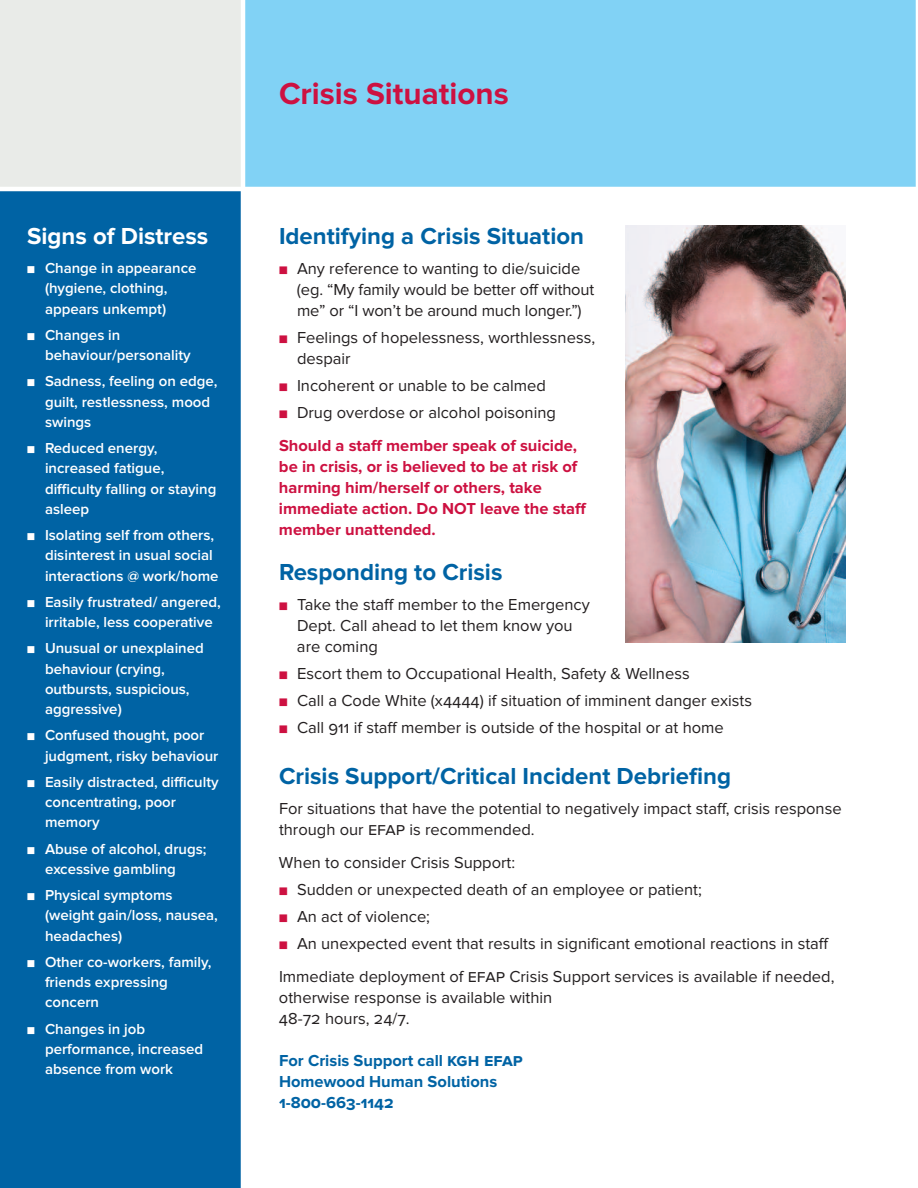
<style>
.page{position:relative;width:918px;height:1188px;background:#fff}
.page>*{position:absolute;margin:0;border:0;box-sizing:border-box;transform-origin:0 0}
.t1{font:700 31.5px "Proxima Nova";color:#cd1141}
.t2{font:700 24px "Proxima Nova";color:#0063a4}
.t3{font:700 24px "Proxima Nova";color:#fff}
.t4{font:16.5px/21px "Proxima Nova";color:#231f20}
.t5{font:700 16.5px/21px "Proxima Nova";color:#cd1141}
.t6{font:700 16.5px/21px "Proxima Nova";color:#0063a4}
.t7{font:600 15px/20.2px "Proxima Nova";color:#fff}
.s1{font-size:18px}
</style>
<div class="page">
<div style="left:0;top:189px;width:243px;height:999px;background:#0063a4"></div>
<div style="left:245px;top:0;width:671px;height:187px;background:#81d2f5"></div>
<div style="left:0;top:0;width:243px;height:189px;background:#e9ebe8"></div>
<hr style="left:0;top:187px;width:918px;height:4px;background:#fff">
<hr style="left:241px;top:0;width:4px;height:1188px;background:#fff">
<img style="left:626px;top:225px;width:220px;height:418px">
<h2 class="t3" style="left:27px;top:228px;width:183px">Signs of Distress</h2>
<p class="t7" style="left:45px;top:259px;width:153px">Change in appearance (hygiene, clothing, appears unkempt)</p>
<p class="t7" style="left:45px;top:326px;width:147px">Changes in behaviour/personality</p>
<p class="t7" style="left:45px;top:373px;width:174px">Sadness, feeling on edge, guilt, restlessness, mood swings</p>
<p class="t7" style="left:45px;top:439px;width:173px">Reduced energy, increased fatigue, difficulty falling or staying asleep</p>
<p class="t7" style="left:45px;top:526px;width:175px">Isolating self from others, disinterest in usual social interactions @ work/home</p>
<p class="t7" style="left:45px;top:593px;width:177px">Easily frustrated/ angered, irritable, less cooperative</p>
<p class="t7" style="left:45px;top:640px;width:160px">Unusual or unexplained behaviour (crying, outbursts, suspicious, aggressive)</p>
<p class="t7" style="left:45px;top:727px;width:175px">Confused thought, poor judgment, risky behaviour</p>
<p class="t7" style="left:45px;top:773px;width:175px">Easily distracted, difficulty concentrating, poor memory</p>
<p class="t7" style="left:45px;top:840px;width:163px">Abuse of alcohol, drugs; excessive gambling</p>
<p class="t7" style="left:45px;top:886px;width:174px">Physical symptoms (weight gain/loss, nausea, headaches)</p>
<p class="t7" style="left:45px;top:953px;width:168px">Other co-workers, family, friends expressing concern</p>
<p class="t7" style="left:45px;top:1020px;width:160px">Changes in job performance, increased absence from work</p>
<h1 class="t1" style="left:279px;top:83px;width:231px">Crisis Situations</h1>
<h2 class="t2" style="left:279px;top:228px;width:307px">Identifying a Crisis Situation</h2>
<p class="t4" style="left:297px;top:259px;width:299px">Any reference to wanting to die/suicide (eg. “My family would be better off without me” or “I won’t be around much longer.”)</p>
<p class="t4" style="left:297px;top:328px;width:300px">Feelings of hopelessness, worthlessness, despair</p>
<p class="t4" style="left:297px;top:373px;width:260px;line-height:27px">Incoherent or unable to be calmed<br>Drug overdose or alcohol poisoning</p>
<p class="t5" style="left:279px;top:436px;width:308px">Should a staff member speak of suicide, be in crisis, or is believed to be at risk of harming him/herself or others, take immediate action. Do NOT leave the staff member unattended.</p>
<h2 class="t2" style="left:279px;top:564px;width:225px">Responding to Crisis</h2>
<p class="t4" style="left:297px;top:595px;width:294px">Take the staff member to the Emergency<br>Dept. Call ahead to let them know you are coming</p>
<p class="t4" style="left:297px;top:661px;width:457px;line-height:27px">Escort them to Occupational Health, Safety &amp; Wellness<br>Call a Code White (x4444) if situation of imminent danger exists<br>Call 911 if staff member is outside of the hospital or at home</p>
<h2 class="t2" style="left:279px;top:768px;width:454px">Crisis Support/Critical Incident Debriefing</h2>
<p class="t4" style="left:279px;top:799px;width:564px">For situations that have the potential to negatively impact staff, crisis response through our <span class="s1">EFAP</span> is recommended.</p>
<p class="t4" style="left:297px;top:850px;width:533px;line-height:27px;text-indent:-18px">When to consider Crisis Support:<br>Sudden or unexpected death of an employee or patient;<br>An act of violence;<br>An unexpected event that results in significant emotional reactions in staff</p>
<p class="t4" style="left:279px;top:967px;width:557px">Immediate deployment of <span class="s1">EFAP</span> Crisis Support services is available if needed, otherwise response is available within<br>48-72 hours, 24/7.</p>
<p class="t6" style="left:279px;top:1051px;width:245px">For Crisis Support call <span class="s1">KGH EFAP<br></span>Homewood Human Solutions<br>1-800-663-1142</p>
</div>
